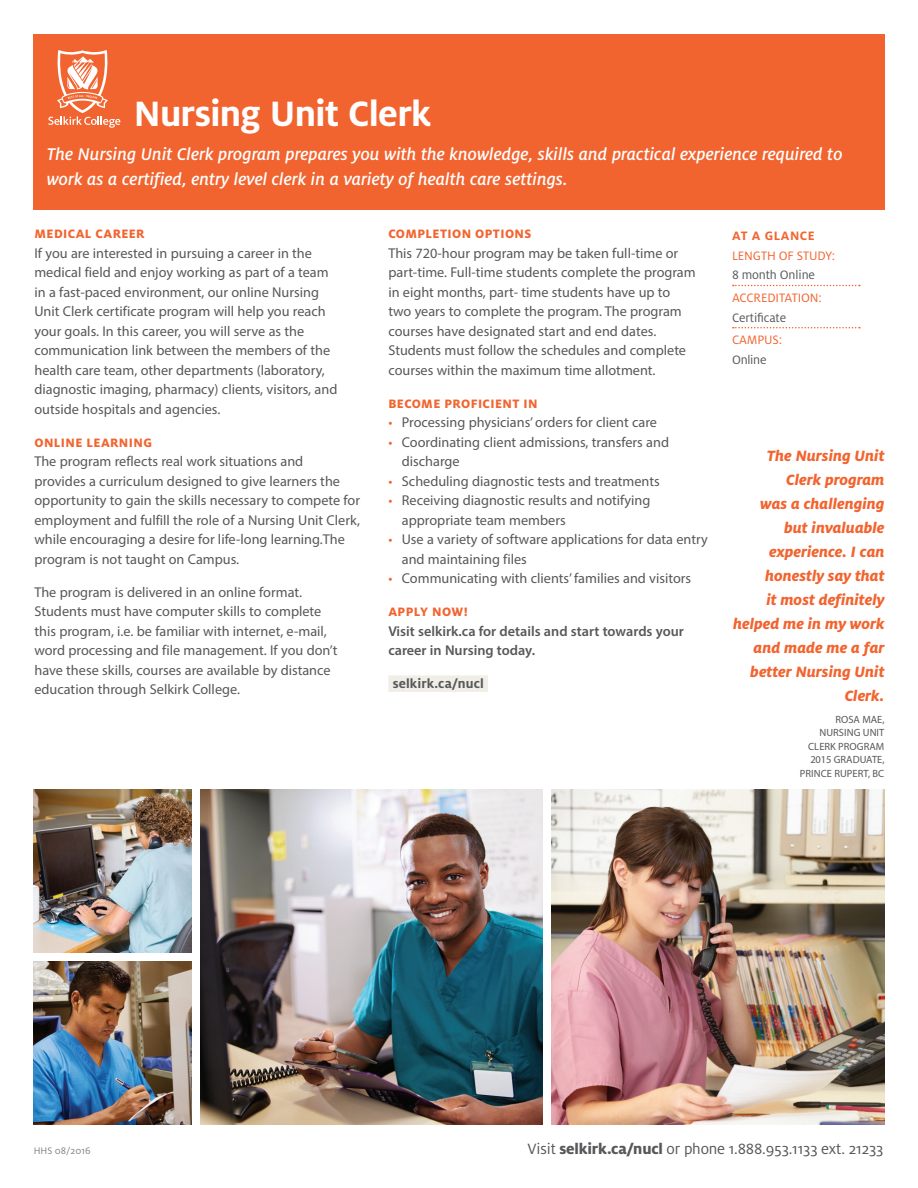
<style>
.page{position:relative;width:918px;height:1188px;background:#fff}
.page>*{position:absolute;margin:0;border:0;box-sizing:border-box;transform-origin:0 0}
.t1{font:700 39px "Milo OT";letter-spacing:-.02em;color:#fff}
.t2{font:italic 500 18.75px/25.5px "Milo OT";color:#fff}
.t3{font:italic 800 16.5px/24px "Milo OT";color:#f2642f;text-align:right}
.t4{font:16.5px "Milo OT";letter-spacing:-.01em;color:#57585a}
.t5{font:14.25px/19.5px "Myriad Pro";color:#57585a}
.t6{font:600 14.25px/19.5px "Myriad Pro";color:#57585a}
.t7{font:700 14.25px "Milo OT";letter-spacing:.01em;color:#57585a}
.t8{font:800 13.5px "Milo OT";letter-spacing:.03em;color:#f2642f}
.t9{font:13.5px "Milo OT";letter-spacing:-.01em;color:#f2642f}
.t10{font:13.5px "Milo OT";letter-spacing:-.01em;color:#57585a}
.t11{font:700 13.5px "Milo OT";letter-spacing:.04em;color:#f2642f}
.t12{font:10.5px/13.5px "Myriad Pro";letter-spacing:.005em;color:#57585a;text-align:right}
.t13{font:10.5px "Milo OT";color:#808285}
.s1{color:#f2642f}
.s2{font-weight:800}
</style>
<div class="page">
<div style="left:388px;top:675px;width:100px;height:17px;background:#f0eee7"></div>
<svg style="left:733px;top:285px;width:127px;height:1px"></svg>
<svg style="left:733px;top:327px;width:127px;height:1px"></svg>
<img style="left:551px;top:790px;width:333px;height:334px">
<img style="left:34px;top:790px;width:158px;height:163px">
<img style="left:34px;top:961px;width:158px;height:163px">
<img style="left:201px;top:790px;width:341px;height:334px">
<div style="left:33px;top:34px;width:852px;height:176px;background:#f2642f"></div>
<svg style="left:48px;top:50px;width:72px;height:78px"></svg>
<h1 class="t1" style="left:134px;top:92px;width:299px">Nursing Unit Clerk</h1>
<h2 class="t2" style="left:47px;top:141px;width:797px">The Nursing Unit Clerk program prepares you with the knowledge, skills and practical experience required to work as a certified, entry level clerk in a variety of health care settings.</h2>
<p class="t8" style="left:35px;top:226px;width:112px">MEDICAL CAREER</p>
<p class="t5" style="left:34px;top:243px;width:304px">If you are interested in pursuing a career in the medical field and enjoy working as part of a team in a fast-paced environment, our online Nursing Unit Clerk certificate program will help you reach your goals. In this career, you will serve as the communication link between the members of the health care team, other departments (laboratory, diagnostic imaging, pharmacy) clients, visitors, and outside hospitals and agencies.</p>
<p class="t8" style="left:35px;top:435px;width:119px">ONLINE LEARNING</p>
<p class="t5" style="left:34px;top:451px;width:327px">The program reflects real work situations and<br>provides a curriculum designed to give learners the opportunity to gain the skills necessary to compete for employment and fulfill the role of a Nursing Unit Clerk, while encouraging a desire for life-long learning.The program is not taught on Campus.</p>
<p class="t5" style="left:34px;top:582px;width:305px">The program is delivered in an online format.<br>Students must have computer skills to complete this program, i.e. be familiar with internet, e-mail, word processing and file management. If you don’t have these skills, courses are available by distance education through Selkirk College.</p>
<p class="t8" style="left:388px;top:226px;width:144px">COMPLETION OPTIONS</p>
<p class="t5" style="left:388px;top:243px;width:309px">This 720-hour program may be taken full-time or part-time. Full-time students complete the program in eight months, part- time students have up to two years to complete the program. The program courses have designated start and end dates.<br>Students must follow the schedules and complete courses within the maximum time allotment.</p>
<p class="t8" style="left:388px;top:396px;width:151px">BECOME PROFICIENT IN</p>
<p class="t5" style="left:388px;top:412px;width:270px"><span class="s1">•</span> Processing physicians’ orders for client care</p>
<p class="t5" style="left:402px;top:432px;width:269px;text-indent:-13px"><span class="s1">•</span> Coordinating client admissions, transfers and discharge</p>
<p class="t5" style="left:388px;top:471px;width:273px"><span class="s1">•</span> Scheduling diagnostic tests and treatments</p>
<p class="t5" style="left:402px;top:490px;width:250px;text-indent:-13px"><span class="s1">•</span> Receiving diagnostic results and notifying appropriate team members</p>
<p class="t5" style="left:402px;top:529px;width:308px;text-indent:-13px"><span class="s1">•</span> Use a variety of software applications for data entry and maintaining files</p>
<p class="t5" style="left:388px;top:568px;width:304px"><span class="s1">•</span> Communicating with clients’ families and visitors</p>
<p class="t8" style="left:388px;top:604px;width:81px">APPLY NOW!</p>
<p class="t6" style="left:388px;top:621px;width:297px">Visit selkirk.ca for details and start towards your career in Nursing today.</p>
<p class="t7" style="left:393px;top:676px;width:93px">selkirk.ca/nucl</p>
<p class="t11" style="left:732px;top:229px;width:84px">AT A GLANCE</p>
<p class="t9" style="left:732px;top:248px;width:105px">LENGTH OF STUDY:</p>
<p class="t10" style="left:732px;top:268px;width:84px">8 month Online</p>
<p class="t9" style="left:732px;top:291px;width:91px">ACCREDITATION:</p>
<p class="t10" style="left:732px;top:310px;width:56px">Certificate</p>
<p class="t9" style="left:732px;top:333px;width:52px">CAMPUS:</p>
<p class="t10" style="left:732px;top:352px;width:36px">Online</p>
<p class="t3" style="left:733px;top:443px;width:153px">The Nursing Unit<br>Clerk program<br>was a challenging but invaluable experience. I can honestly say that<br>it most definitely helped me in my work and made me a far better Nursing Unit<br>Clerk.</p>
<p class="t12" style="left:800px;top:712px;width:86px">ROSA MAE,<br>NURSING UNIT<br>CLERK PROGRAM<br>2015 GRADUATE,<br>PRINCE RUPERT, BC</p>
<p class="t13" style="left:34px;top:1145px;width:58px">HHS 08/2016</p>
<p class="t4" style="left:528px;top:1140px;width:357px">Visit <span class="s2">selkirk.ca/nucl</span> or phone 1.888.953.1133 ext. 21233</p>
</div>
